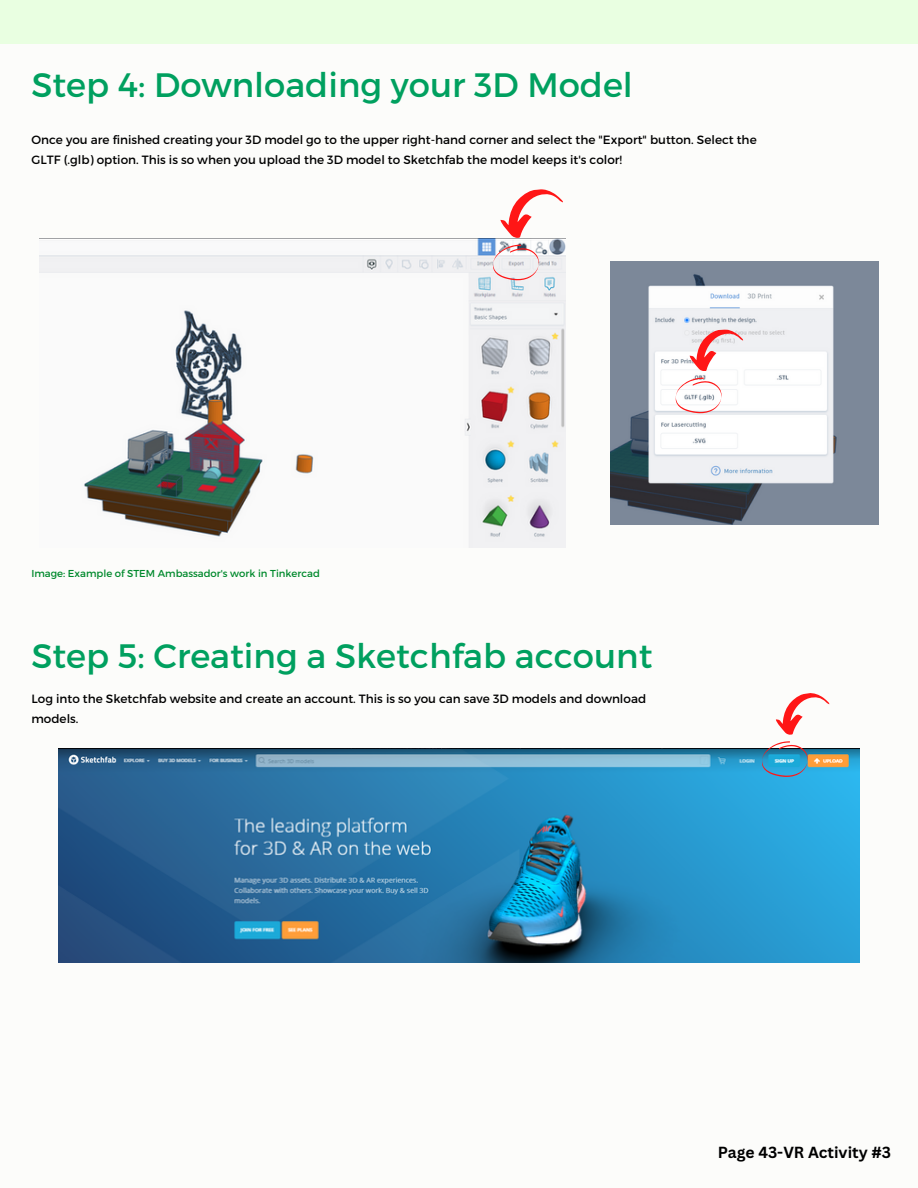
<style>
.page{position:relative;width:918px;height:1188px;background:#fcfcfa}
.page>*{position:absolute;margin:0;border:0;box-sizing:border-box;transform-origin:0 0}
.t1{font:33.9px "Montserrat";color:#00a05f}
.t2{font:700 15.6px "Canva Sans";color:#000}
.t3{font:12px/20.1px "Montserrat";color:#000}
.t4{font:10.05px "Montserrat";color:#00892c}
</style>
<div class="page">
<img style="left:39px;top:238px;width:526px;height:310px">
<img style="left:611px;top:261px;width:267px;height:264px">
<img style="left:59px;top:749px;width:801px;height:214px">
<div style="left:0;top:0;width:918px;height:44px;background:#e9ffe1"></div>
<svg style="left:493px;top:245px;width:46px;height:36px"></svg>
<svg style="left:498px;top:189px;width:67px;height:50px"></svg>
<svg style="left:675px;top:378px;width:47px;height:36px"></svg>
<svg style="left:688px;top:328px;width:57px;height:44px"></svg>
<svg style="left:762px;top:693px;width:70px;height:84px"></svg>
<p class="t1" style="left:31px;top:63px;width:603px">Step 4: Downloading your 3D Model</p>
<p class="t3" style="left:31px;top:129px;width:727px">Once you are finished creating your 3D model go to the upper right-hand corner and select the "Export" button. Select the<br>GLTF (.glb) option. This is so when you upload the 3D model to Sketchfab the model keeps it's color!</p>
<p class="t4" style="left:31px;top:567px;width:290px">Image: Example of STEM Ambassador's work in Tinkercad</p>
<p class="t1" style="left:31px;top:634px;width:623px">Step 5: Creating a Sketchfab account</p>
<p class="t3" style="left:31px;top:688px;width:616px">Log into the Sketchfab website and create an account. This is so you can save 3D models and download models.</p>
<p class="t2" style="left:718px;top:1141px;width:175px">Page 43-VR Activity #3</p>
</div>
